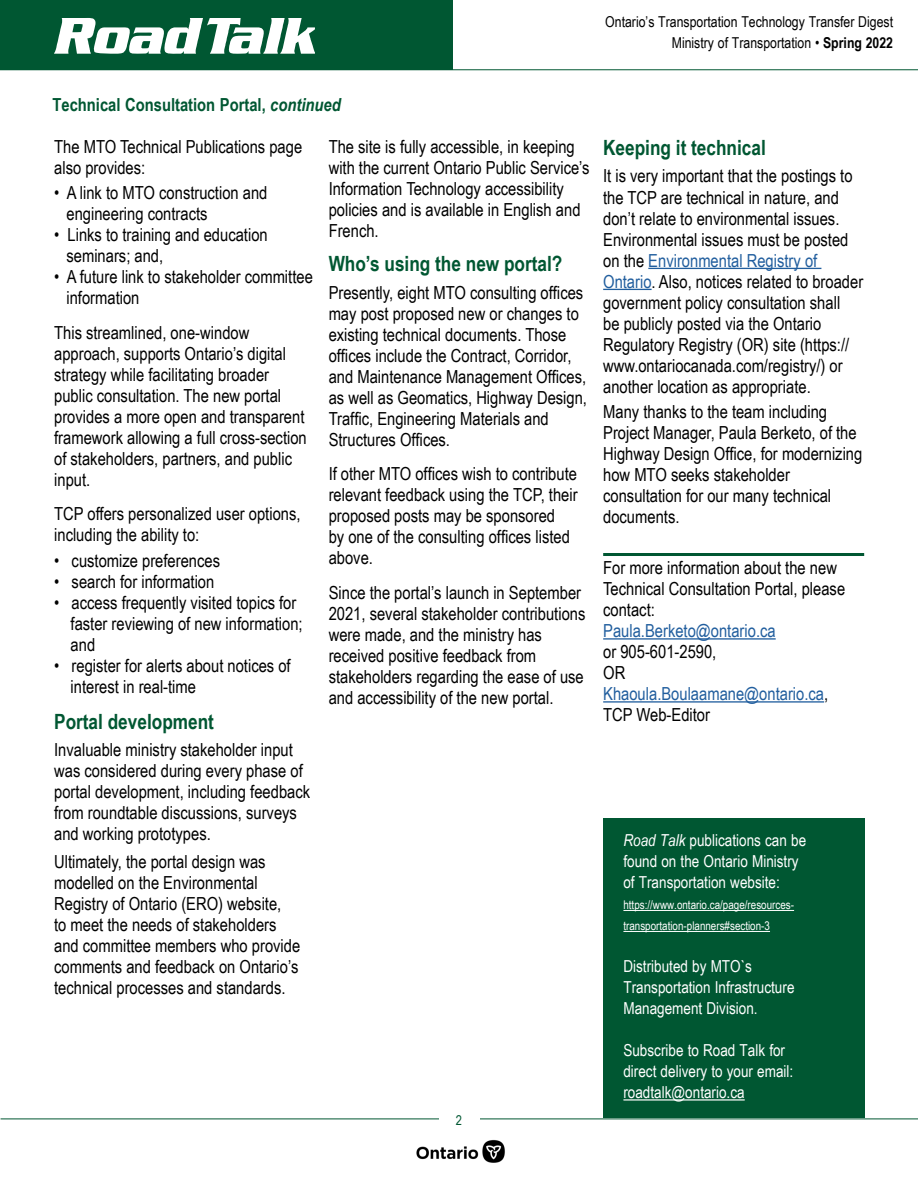
<style>
.page{position:relative;width:918px;height:1188px;background:#fff}
.page>*{position:absolute;margin:0;border:0;box-sizing:border-box;transform-origin:0 0}
.t1{font:700 21px "Arial Narrow";color:#005732}
.t2{font:18px/21px "Arial Narrow";color:#000}
.t3{font:700 18px "Arial Narrow";color:#005732}
.Contact_Info{font:16.5px/21px "Arial Narrow";color:#fff}
.t4{font:15px/21px "Arial Narrow";color:#000;text-align:right}
.t5{font:13.5px "Arial Narrow";color:#005732}
.Contact_Info-2{font:12px/21px "Arial Narrow";color:#fff}
.s1{font-weight:700}
.s2{font-style:italic}
.s3{color:#215e9e}
</style>
<div class="page">
<hr style="left:0;top:69px;width:918px;height:1px;background:#005732">
<hr style="left:1px;top:1119px;width:917px;height:1px;background:#005732">
<div style="left:439px;top:1115px;width:40px;height:20px;background:#fff"></div>
<img style="left:416px;top:1139px;width:89px;height:24px">
<div style="left:0;top:0;width:453px;height:69px;background:#005732"></div>
<img style="left:54px;top:18px;width:261px;height:36px">
<hr style="left:648px;top:268px;width:173px;height:1px;background:#215e9e">
<hr style="left:603px;top:289px;width:49px;height:1px;background:#215e9e">
<hr style="left:603px;top:553px;width:261px;height:3px;background:#005732">
<hr style="left:603px;top:638px;width:173px;height:2px;background:#215e9e">
<hr style="left:603px;top:701px;width:221px;height:2px;background:#215e9e">
<div style="left:603px;top:819px;width:261px;height:299px;background:#005732"></div>
<hr style="left:623px;top:910px;width:171px;height:1px;background:#fff">
<hr style="left:623px;top:931px;width:147px;height:1px;background:#fff">
<hr style="left:623px;top:1099px;width:122px;height:2px;background:#fff">
<p class="t4" style="left:605px;top:11px;width:289px">Ontario’s Transportation Technology Transfer Digest<br>Ministry of Transportation • <span class="s1">Spring 2022</span></p>
<p class="t3" style="left:53px;top:91px;width:290px">Technical Consultation Portal, <span class="s2">continued</span></p>
<p class="t2" style="left:54px;top:135px;width:250px">The MTO Technical Publications page also provides:</p>
<p class="t2" style="left:66px;top:182px;width:203px;text-indent:-12px">• A link to MTO construction and engineering contracts</p>
<p class="t2" style="left:66px;top:224px;width:203px;text-indent:-12px">• Links to training and education seminars; and,</p>
<p class="t2" style="left:66px;top:266px;width:248px;text-indent:-12px">• A future link to stakeholder committee information</p>
<p class="t2" style="left:54px;top:321px;width:254px">This streamlined, one-window approach, supports Ontario’s digital strategy while facilitating broader public consultation. The new portal provides a more open and transparent framework allowing a full cross-section of stakeholders, partners, and public input.</p>
<p class="t2" style="left:54px;top:503px;width:248px">TCP offers personalized user options, including the ability to:</p>
<p class="t2" style="left:54px;top:549px;width:167px">• customize preferences</p>
<p class="t2" style="left:54px;top:570px;width:162px">• search for information</p>
<p class="t2" style="left:71px;top:591px;width:234px;text-indent:-16px">• access frequently visited topics for faster reviewing of new information; and</p>
<p class="t2" style="left:71px;top:654px;width:222px;text-indent:-16px">• register for alerts about notices of interest in real-time</p>
<p class="t1" style="left:54px;top:705px;width:161px">Portal development</p>
<p class="t2" style="left:54px;top:739px;width:257px">Invaluable ministry stakeholder input was considered during every phase of portal development, including feedback from roundtable discussions, surveys and working prototypes.</p>
<p class="t2" style="left:54px;top:850px;width:248px">Ultimately, the portal design was modelled on the Environmental Registry of Ontario (ERO) website,<br>to meet the needs of stakeholders and committee members who provide comments and feedback on Ontario’s technical processes and standards.</p>
<p class="t2" style="left:329px;top:135px;width:262px">The site is fully accessible, in keeping with the current Ontario Public Service’s Information Technology accessibility policies and is available in English and French.</p>
<p class="t1" style="left:329px;top:248px;width:235px">Who’s using the new portal?</p>
<p class="t2" style="left:329px;top:281px;width:260px">Presently, eight MTO consulting offices may post proposed new or changes to existing technical documents. Those offices include the Contract, Corridor, and Maintenance Management Offices, as well as Geomatics, Highway Design, Traffic, Engineering Materials and Structures Offices.</p>
<p class="t2" style="left:329px;top:463px;width:250px">If other MTO offices wish to contribute relevant feedback using the TCP, their proposed posts may be sponsored<br>by one of the consulting offices listed above.</p>
<p class="t2" style="left:329px;top:581px;width:258px">Since the portal’s launch in September 2021, several stakeholder contributions were made, and the ministry has received positive feedback from stakeholders regarding the ease of use and accessibility of the new portal.</p>
<p class="t5" style="left:456px;top:1110px;width:8px">2</p>
<p class="t1" style="left:603px;top:131px;width:164px">Keeping it technical</p>
<p class="t2" style="left:603px;top:165px;width:262px">It is very important that the postings to the TCP are technical in nature, and don’t relate to environmental issues.<br>Environmental issues must be posted on the <span class="s3">Environmental Registry of Ontario</span>. Also, notices related to broader government policy consultation shall<br>be publicly posted via the Ontario Regulatory Registry (OR) site (https:// www.ontariocanada.com/registry/) or another location as appropriate.</p>
<p class="t2" style="left:603px;top:401px;width:261px">Many thanks to the team including<br>Project Manager, Paula Berketo, of the<br>Highway Design Office, for modernizing how MTO seeks stakeholder consultation for our many technical documents.</p>
<p class="t2" style="left:603px;top:557px;width:244px">For more information about the new<br>Technical Consultation Portal, please contact:<br><span class="s3">Paula.Berketo@ontario.ca<br></span>or 905-601-2590,<br>OR<br><span class="s3">Khaoula.Boulaamane@ontario.ca</span>,<br>TCP Web-Editor</p>
<p class="Contact_Info" style="left:623px;top:829px;width:184px"><span class="s2">Road Talk</span> publications can be found on the Ontario Ministry of Transportation website:</p>
<p class="Contact_Info-2" style="left:623px;top:894px;width:172px">https://www.ontario.ca/page/resources&shy;transportation-planners#section-3</p>
<p class="Contact_Info" style="left:623px;top:955px;width:173px">Distributed by MTO`s<br>Transportation Infrastructure<br>Management Division.</p>
<p class="Contact_Info" style="left:623px;top:1039px;width:171px">Subscribe to Road Talk for direct delivery to your email: roadtalk@ontario.ca</p>
</div>
